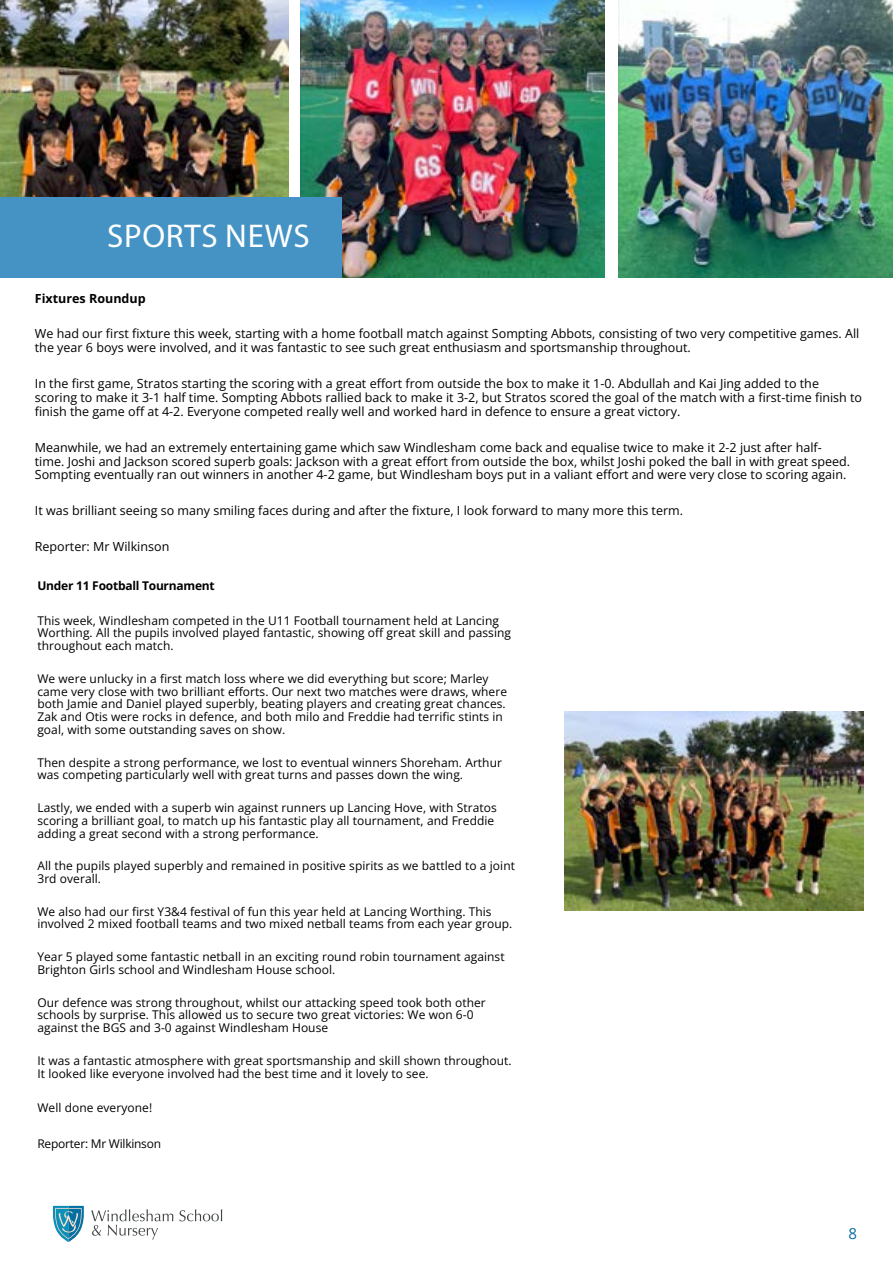
<style>
.page{position:relative;width:893px;height:1263px;background:#fff}
.page>*{position:absolute;margin:0;border:0;box-sizing:border-box;transform-origin:0 0}
.t1{font:33px "Myriad Pro";letter-spacing:.02em;color:#fff}
.t2{font:15px "Open Sans";color:#006ba3}
.t3{font:12.6px/14px "Open Sans";color:#000}
.t4{font:700 12.6px "Open Sans";color:#000}
.t5{font:12px/12.8px "Open Sans";letter-spacing:.005em;color:#000}
.t6{font:700 12px "Open Sans";letter-spacing:-.02em;color:#000}
.t7{font:12px "Open Sans";letter-spacing:-.02em;color:#000}
</style>
<div class="page">
<svg style="left:179px;top:1209px;width:43px;height:12px"></svg>
<svg style="left:91px;top:1209px;width:82px;height:30px"></svg>
<svg style="left:52px;top:1206px;width:32px;height:36px"></svg>
<img style="left:300px;top:0;width:304px;height:277px">
<img style="left:0;top:0;width:289px;height:197px">
<div style="left:0;top:197px;width:341px;height:80px;background:#4593c4"></div>
<img style="left:565px;top:711px;width:298px;height:199px">
<img style="left:618px;top:0;width:275px;height:277px">
<h1 class="t1" style="left:107px;top:216px;width:204px">SPORTS NEWS</h1>
<p class="t4" style="left:35px;top:289px;width:112px">Fixtures Roundup</p>
<p class="t3" style="left:35px;top:326px;width:826px">We had our first fixture this week, starting with a home football match against Sompting Abbots, consisting of two very competitive games. All the year 6 boys were involved, and it was fantastic to see such great enthusiasm and sportsmanship throughout.</p>
<p class="t3" style="left:35px;top:376px;width:829px">In the first game, Stratos starting the scoring with a great effort from outside the box to make it 1-0. Abdullah and Kai Jing added to the scoring to make it 3-1 half time. Sompting Abbots rallied back to make it 3-2, but Stratos scored the goal of the match with a first-time finish to finish the game off at 4-2. Everyone competed really well and worked hard in defence to ensure a great victory.</p>
<p class="t3" style="left:35px;top:440px;width:817px">Meanwhile, we had an extremely entertaining game which saw Windlesham come back and equalise twice to make it 2-2 just after half&shy;time. Joshi and Jackson scored superb goals: Jackson with a great effort from outside the box, whilst Joshi poked the ball in with great speed.<br>Sompting eventually ran out winners in another 4-2 game, but Windlesham boys put in a valiant effort and were very close to scoring again.</p>
<p class="t3" style="left:35px;top:503px;width:650px">It was brilliant seeing so many smiling faces during and after the fixture, I look forward to many more this term.</p>
<p class="t3" style="left:35px;top:539px;width:136px">Reporter: Mr Wilkinson</p>
<p class="t6" style="left:37px;top:578px;width:179px">Under 11 Football Tournament</p>
<p class="t5" style="left:37px;top:614px;width:475px">This week, Windlesham competed in the U11 Football tournament held at Lancing<br>Worthing. All the pupils involved played fantastic, showing off great skill and passing throughout each match.</p>
<p class="t5" style="left:37px;top:672px;width:471px">We were unlucky in a first match loss where we did everything but score; Marley came very close with two brilliant efforts. Our next two matches were draws, where both Jamie and Daniel played superbly, beating players and creating great chances.<br>Zak and Otis were rocks in defence, and both milo and Freddie had terrific stints in goal, with some outstanding saves on show.</p>
<p class="t5" style="left:37px;top:755px;width:466px">Then despite a strong performance, we lost to eventual winners Shoreham. Arthur was competing particularly well with great turns and passes down the wing.</p>
<p class="t5" style="left:37px;top:801px;width:461px">Lastly, we ended with a superb win against runners up Lancing Hove, with Stratos scoring a brilliant goal, to match up his fantastic play all tournament, and Freddie adding a great second with a strong performance.</p>
<p class="t5" style="left:37px;top:859px;width:479px">All the pupils played superbly and remained in positive spirits as we battled to a joint<br>3rd overall.</p>
<p class="t5" style="left:37px;top:905px;width:476px">We also had our first Y3&amp;4 festival of fun this year held at Lancing Worthing. This involved 2 mixed football teams and two mixed netball teams from each year group.</p>
<p class="t5" style="left:37px;top:950px;width:469px">Year 5 played some fantastic netball in an exciting round robin tournament against<br>Brighton Girls school and Windlesham House school.</p>
<p class="t5" style="left:37px;top:995px;width:450px">Our defence was strong throughout, whilst our attacking speed took both other schools by surprise. This allowed us to secure two great victories: We won 6-0 against the BGS and 3-0 against Windlesham House</p>
<p class="t5" style="left:37px;top:1054px;width:476px">It was a fantastic atmosphere with great sportsmanship and skill shown throughout.<br>It looked like everyone involved had the best time and it lovely to see.</p>
<p class="t5" style="left:37px;top:1101px;width:116px">Well done everyone!</p>
<p class="t7" style="left:37px;top:1135px;width:125px">Reporter: Mr Wilkinson</p>
<p class="t2" style="left:848px;top:1223px;width:10px">8</p>
</div>
